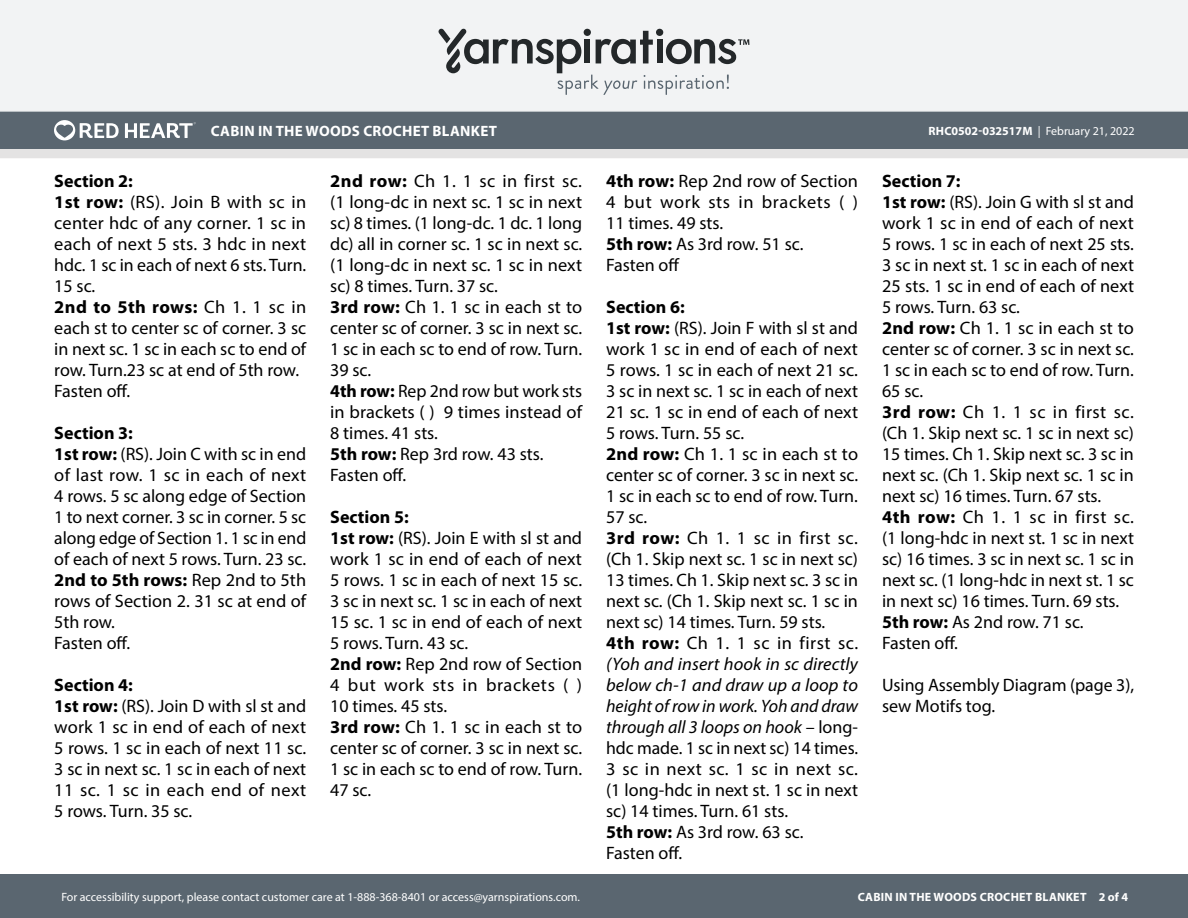
<style>
.page{position:relative;width:1188px;height:918px;background:#fff}
.page>*{position:absolute;margin:0;border:0;box-sizing:border-box;transform-origin:0 0}
.Body_-__Auto_Style_w{font:18px/21px "Myriad Pro";color:#000;text-align:justify}
.Body_-__Auto_Style_w-2{font:700 18px "Myriad Pro";color:#000}
.t1{font:700 15px "Myriad Pro";letter-spacing:.02em;color:#fff}
.t2{font:12px "Myriad Pro";color:#fff}
.t3{font:700 12px "Myriad Pro";letter-spacing:.02em;color:#fff}
.s1{font-weight:700}
.s2{font-style:italic}
</style>
<div class="page">
<div style="left:0;top:875px;width:1188px;height:43px;background:#5a6670"></div>
<div style="left:0;top:149px;width:1188px;height:9px;background:#e4e3e3"></div>
<div style="left:0;top:111px;width:1188px;height:38px;background:#5a6670"></div>
<div style="left:0;top:0;width:1188px;height:112px;background:#f2f3f4"></div>
<svg style="left:438px;top:29px;width:311px;height:66px"></svg>
<svg style="left:54px;top:120px;width:65px;height:20px"></svg>
<svg style="left:125px;top:122px;width:71px;height:16px"></svg>
<p class="t1" style="left:211px;top:121px;width:288px">CABIN IN THE WOODS CROCHET BLANKET</p>
<p class="t2" style="left:928px;top:124px;width:208px"><span class="s1">RHC0502-032517M</span> | February 21, 2022</p>
<p class="Body_-__Auto_Style_w-2" style="left:54px;top:169px;width:80px">Section 2:</p>
<p class="Body_-__Auto_Style_w" style="left:54px;top:191px;width:254px"><span class="s1">1st row:</span> (RS). Join B with sc in center hdc of any corner. 1 sc in each of next 5 sts. 3 hdc in next hdc. 1 sc in each of next 6 sts. Turn.<br>15 sc.</p>
<p class="Body_-__Auto_Style_w" style="left:54px;top:296px;width:253px"><span class="s1">2nd to 5th rows:</span> Ch 1. 1 sc in each st to center sc of corner. 3 sc in next sc. 1 sc in each sc to end of row. Turn.23 sc at end of 5th row.</p>
<p class="Body_-__Auto_Style_w" style="left:54px;top:380px;width:77px">Fasten off.</p>
<p class="Body_-__Auto_Style_w-2" style="left:54px;top:421px;width:80px">Section 3:</p>
<p class="Body_-__Auto_Style_w" style="left:54px;top:443px;width:253px"><span class="s1">1st row:</span> (RS). Join C with sc in end of last row. 1 sc in each of next 4 rows. 5 sc along edge of Section 1 to next corner. 3 sc in corner. 5 sc along edge of Section 1. 1 sc in end of each of next 5 rows. Turn. 23 sc.</p>
<p class="Body_-__Auto_Style_w" style="left:54px;top:569px;width:253px"><span class="s1">2nd to 5th rows:</span> Rep 2nd to 5th rows of Section 2. 31 sc at end of 5th row.</p>
<p class="Body_-__Auto_Style_w" style="left:54px;top:632px;width:77px">Fasten off.</p>
<p class="Body_-__Auto_Style_w-2" style="left:54px;top:673px;width:80px">Section 4:</p>
<p class="Body_-__Auto_Style_w" style="left:54px;top:695px;width:253px"><span class="s1">1st row:</span> (RS). Join D with sl st and work 1 sc in end of each of next 5 rows. 1 sc in each of next 11 sc.<br>3 sc in next sc. 1 sc in each of next 11 sc. 1 sc in each end of next 5 rows. Turn. 35 sc.</p>
<p class="Body_-__Auto_Style_w" style="left:330px;top:170px;width:254px"><span class="s1">2nd row:</span> Ch 1. 1 sc in first sc. (1 long-dc in next sc. 1 sc in next sc) 8 times. (1 long-dc. 1 dc. 1 long dc) all in corner sc. 1 sc in next sc. (1 long-dc in next sc. 1 sc in next sc) 8 times. Turn. 37 sc.</p>
<p class="Body_-__Auto_Style_w" style="left:330px;top:296px;width:254px"><span class="s1">3rd row:</span> Ch 1. 1 sc in each st to center sc of corner. 3 sc in next sc.<br>1 sc in each sc to end of row. Turn.<br>39 sc.</p>
<p class="Body_-__Auto_Style_w" style="left:330px;top:380px;width:253px"><span class="s1">4th row:</span> Rep 2nd row but work sts in brackets ( ) 9 times instead of 8 times. 41 sts.</p>
<p class="Body_-__Auto_Style_w" style="left:330px;top:443px;width:215px"><span class="s1">5th row:</span> Rep 3rd row. 43 sts.</p>
<p class="Body_-__Auto_Style_w" style="left:330px;top:464px;width:77px">Fasten off.</p>
<p class="Body_-__Auto_Style_w-2" style="left:330px;top:505px;width:80px">Section 5:</p>
<p class="Body_-__Auto_Style_w" style="left:330px;top:527px;width:254px"><span class="s1">1st row:</span> (RS). Join E with sl st and work 1 sc in end of each of next 5 rows. 1 sc in each of next 15 sc.<br>3 sc in next sc. 1 sc in each of next 15 sc. 1 sc in end of each of next 5 rows. Turn. 43 sc.</p>
<p class="Body_-__Auto_Style_w" style="left:330px;top:653px;width:253px"><span class="s1">2nd row:</span> Rep 2nd row of Section 4 but work sts in brackets ( )<br>10 times. 45 sts.</p>
<p class="Body_-__Auto_Style_w" style="left:330px;top:716px;width:254px"><span class="s1">3rd row:</span> Ch 1. 1 sc in each st to center sc of corner. 3 sc in next sc.<br>1 sc in each sc to end of row. Turn.<br>47 sc.</p>
<p class="Body_-__Auto_Style_w" style="left:606px;top:170px;width:253px"><span class="s1">4th row:</span> Rep 2nd row of Section 4 but work sts in brackets ( )<br>11 times. 49 sts.</p>
<p class="Body_-__Auto_Style_w" style="left:606px;top:233px;width:199px"><span class="s1">5th row:</span> As 3rd row. 51 sc.</p>
<p class="Body_-__Auto_Style_w" style="left:606px;top:254px;width:75px">Fasten off</p>
<p class="Body_-__Auto_Style_w-2" style="left:606px;top:295px;width:80px">Section 6:</p>
<p class="Body_-__Auto_Style_w" style="left:606px;top:317px;width:254px"><span class="s1">1st row:</span> (RS). Join F with sl st and work 1 sc in end of each of next 5 rows. 1 sc in each of next 21 sc.<br>3 sc in next sc. 1 sc in each of next 21 sc. 1 sc in end of each of next 5 rows. Turn. 55 sc.</p>
<p class="Body_-__Auto_Style_w" style="left:606px;top:443px;width:253px"><span class="s1">2nd row:</span> Ch 1. 1 sc in each st to center sc of corner. 3 sc in next sc.<br>1 sc in each sc to end of row. Turn.<br>57 sc.</p>
<p class="Body_-__Auto_Style_w" style="left:606px;top:527px;width:253px"><span class="s1">3rd row:</span> Ch 1. 1 sc in first sc. (Ch 1. Skip next sc. 1 sc in next sc)<br>13 times. Ch 1. Skip next sc. 3 sc in next sc. (Ch 1. Skip next sc. 1 sc in next sc) 14 times. Turn. 59 sts.</p>
<p class="Body_-__Auto_Style_w" style="left:606px;top:632px;width:253px"><span class="s1">4th row:</span> Ch 1. 1 sc in first sc. <span class="s2">(Yoh and insert hook in sc directly below ch-1 and draw up a loop to height of row in work. Yoh and draw through all 3 loops on hook</span> – long&shy;hdc made. 1 sc in next sc) 14 times.<br>3 sc in next sc. 1 sc in next sc. (1 long-hdc in next st. 1 sc in next sc) 14 times. Turn. 61 sts.</p>
<p class="Body_-__Auto_Style_w" style="left:606px;top:821px;width:199px"><span class="s1">5th row:</span> As 3rd row. 63 sc.</p>
<p class="Body_-__Auto_Style_w" style="left:606px;top:842px;width:77px">Fasten off.</p>
<p class="Body_-__Auto_Style_w-2" style="left:882px;top:169px;width:80px">Section 7:</p>
<p class="Body_-__Auto_Style_w" style="left:882px;top:191px;width:254px"><span class="s1">1st row:</span> (RS). Join G with sl st and work 1 sc in end of each of next 5 rows. 1 sc in each of next 25 sts.<br>3 sc in next st. 1 sc in each of next 25 sts. 1 sc in end of each of next 5 rows. Turn. 63 sc.</p>
<p class="Body_-__Auto_Style_w" style="left:882px;top:317px;width:253px"><span class="s1">2nd row:</span> Ch 1. 1 sc in each st to center sc of corner. 3 sc in next sc.<br>1 sc in each sc to end of row. Turn.<br>65 sc.</p>
<p class="Body_-__Auto_Style_w" style="left:882px;top:401px;width:253px"><span class="s1">3rd row:</span> Ch 1. 1 sc in first sc. (Ch 1. Skip next sc. 1 sc in next sc)<br>15 times. Ch 1. Skip next sc. 3 sc in next sc. (Ch 1. Skip next sc. 1 sc in next sc) 16 times. Turn. 67 sts.</p>
<p class="Body_-__Auto_Style_w" style="left:882px;top:506px;width:253px"><span class="s1">4th row:</span> Ch 1. 1 sc in first sc. (1 long-hdc in next st. 1 sc in next sc) 16 times. 3 sc in next sc. 1 sc in next sc. (1 long-hdc in next st. 1 sc in next sc) 16 times. Turn. 69 sts.</p>
<p class="Body_-__Auto_Style_w" style="left:882px;top:611px;width:203px"><span class="s1">5th row:</span> As 2nd row. 71 sc.</p>
<p class="Body_-__Auto_Style_w" style="left:882px;top:632px;width:77px">Fasten off.</p>
<p class="Body_-__Auto_Style_w" style="left:882px;top:674px;width:254px">Using Assembly Diagram (page 3), sew Motifs tog.</p>
<p class="t2" style="left:61px;top:889px;width:520px">For accessibility support, please contact customer care at 1-888-368-8401 or access@yarnspirations.com.</p>
<p class="t3" style="left:858px;top:889px;width:272px">CABIN IN THE WOODS CROCHET BLANKET 2 of 4</p>
</div>
